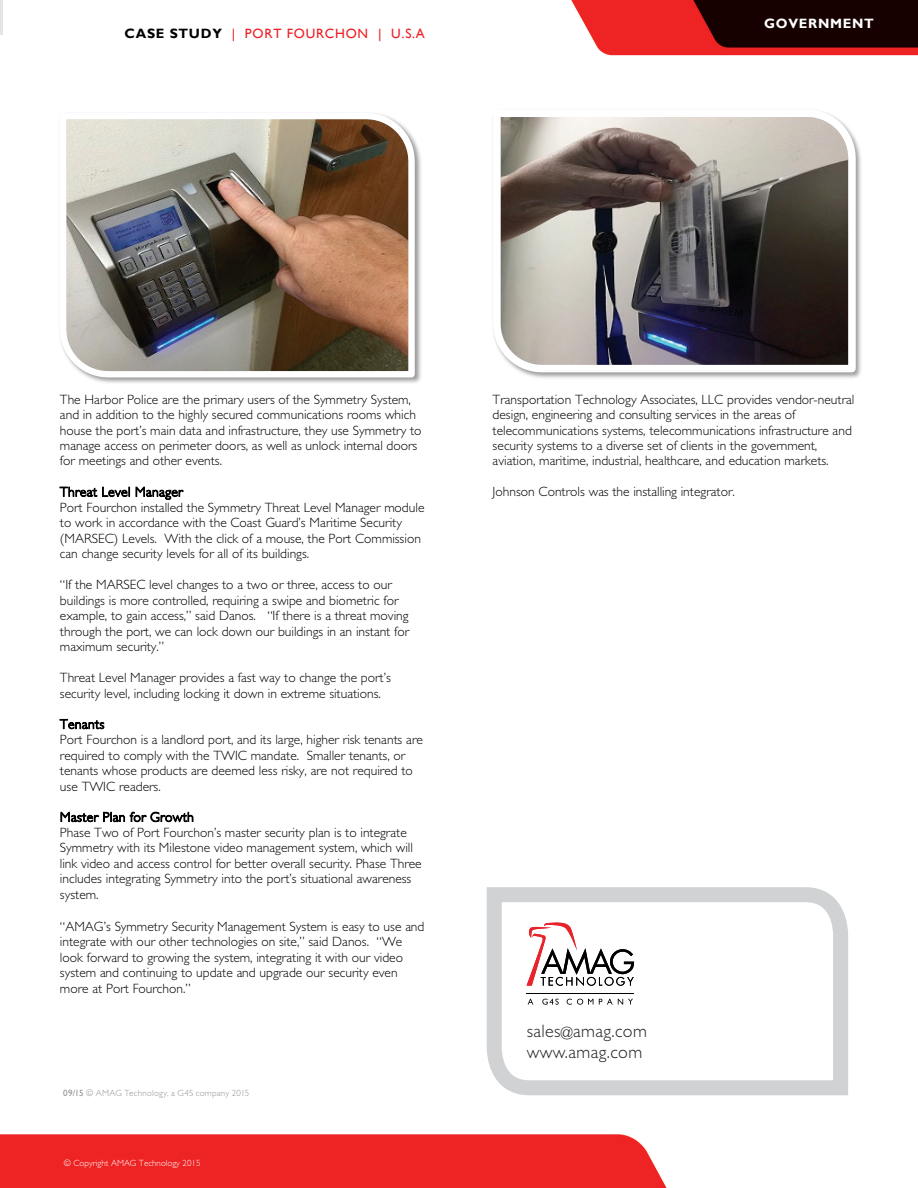
<style>
.page{position:relative;width:918px;height:1188px;background:#fff}
.page>*{position:absolute;margin:0;border:0;box-sizing:border-box;transform-origin:0 0}
.t1{font:300 18px/21.6px "Gill Sans Std";letter-spacing:.02em;color:#231f20}
.t2{font:300 13.5px/15.5px "Gill Sans Std";color:#000}
.t3{font:13.5px "Gill Sans";letter-spacing:.05em;color:#ee1d23}
.t4{font:700 13.5px "Gill Sans";letter-spacing:.055em;color:#fff}
.t5{font:300 9px "Gill Sans Std";letter-spacing:.025em;color:#929497}
.t6{font:300 9px "Gill Sans Std";color:#fff}
.s1{font-weight:700;color:#000}
.s2{font-family:"Gill Sans";font-weight:400}
.s3{font-size:15px}
</style>
<div class="page">
<img style="left:0;top:0;width:918px;height:1187px">
<img style="left:490px;top:106px;width:375px;height:276px">
<svg style="left:489px;top:105px;width:370px;height:271px;background:#85807f"></svg>
<img style="left:57px;top:110px;width:367px;height:277px">
<img style="left:57px;top:109px;width:361px;height:272px">
<svg style="left:0;top:0;width:3px;height:35px"></svg>
<svg style="left:60px;top:487px;width:70px;height:10px"></svg>
<svg style="left:136px;top:487px;width:48px;height:13px"></svg>
<svg style="left:60px;top:719px;width:44px;height:10px"></svg>
<svg style="left:61px;top:812px;width:132px;height:10px"></svg>
<div style="left:466px;top:688px;width:452px;height:409px;background:#fff"></div>
<svg style="left:486px;top:887px;width:370px;height:216px"></svg>
<svg style="left:527px;top:902px;width:265px;height:84px"></svg>
<hr style="left:527px;top:993px;width:107px;height:1px;background:#000">
<svg style="left:528px;top:999px;width:5px;height:6px"></svg>
<svg style="left:542px;top:999px;width:17px;height:6px"></svg>
<svg style="left:567px;top:999px;width:26px;height:6px"></svg>
<svg style="left:599px;top:999px;width:34px;height:6px"></svg>
<div style="left:0;top:1075px;width:487px;height:43px;background:#fff"></div>
<p class="t3" style="left:125px;top:26px;width:302px"><span class="s1">CASE STUDY</span> | PORT FOURCHON | U.S.A</p>
<p class="t4" style="left:764px;top:15px;width:111px">GOVERNMENT</p>
<p class="t2" style="left:60px;top:391px;width:363px">The Harbor Police are the primary users of the Symmetry System, and in addition to the highly secured communications rooms which house the port’s main data and infrastructure, they use Symmetry to manage access on perimeter doors, as well as unlock internal doors for meetings and other events.</p>
<p class="t2" style="left:60px;top:484px;width:366px">Threat Level Manager<br>Port Fourchon installed the Symmetry Threat Level Manager module to work in accordance with the Coast Guard’s Maritime Security (MARSEC) Levels. With the click of a mouse, the Port Commission can change security levels for all of its buildings.</p>
<p class="t2" style="left:60px;top:577px;width:351px">“If the MARSEC level changes to a two or three, access to our buildings is more controlled, requiring a swipe and biometric for example, to gain access,” said Danos. “If there is a threat moving through the port, we can lock down our buildings in an instant for maximum security.”</p>
<p class="t2" style="left:60px;top:670px;width:332px">Threat Level Manager provides a fast way to change the port’s security level, including locking it down in extreme situations.</p>
<p class="t2" style="left:60px;top:717px;width:365px">Tenants<br>Port Fourchon is a landlord port, and its large, higher risk tenants are required to comply with the TWIC mandate. Smaller tenants, or tenants whose products are deemed less risky, are not required to use TWIC readers.</p>
<p class="t2" style="left:60px;top:809px;width:363px">Master Plan for Growth<br>Phase Two of Port Fourchon’s master security plan is to integrate Symmetry with its Milestone video management system, which will link video and access control for better overall security. Phase Three includes integrating Symmetry into the port’s situational awareness system.</p>
<p class="t2" style="left:60px;top:918px;width:366px">“AMAG’s Symmetry Security Management System is easy to use and integrate with our other technologies on site,” said Danos. “We look forward to growing the system, integrating it with our video system and continuing to update and upgrade our security even more at Port Fourchon.”</p>
<p class="t5" style="left:63px;top:1088px;width:188px"><span class="s2">09/15</span> © AMAG Technology, a G4S company 2015</p>
<p class="t6" style="left:64px;top:1158px;width:138px">© Copyright AMAG Technology 2015</p>
<p class="t2" style="left:493px;top:391px;width:363px">Transportation Technology Associates, LLC provides vendor-neutral design, engineering and consulting services in the areas of telecommunications systems, telecommunications infrastructure and security systems to a diverse set of clients in the government, aviation, maritime, industrial, healthcare, and education markets.</p>
<p class="t2" style="left:493px;top:484px;width:244px">Johnson Controls was the installing integrator.</p>
<h1 class="t1" style="left:527px;top:1020px;width:122px">sales<span class="s3">@</span>amag.com www.amag.com</h1>
</div>
